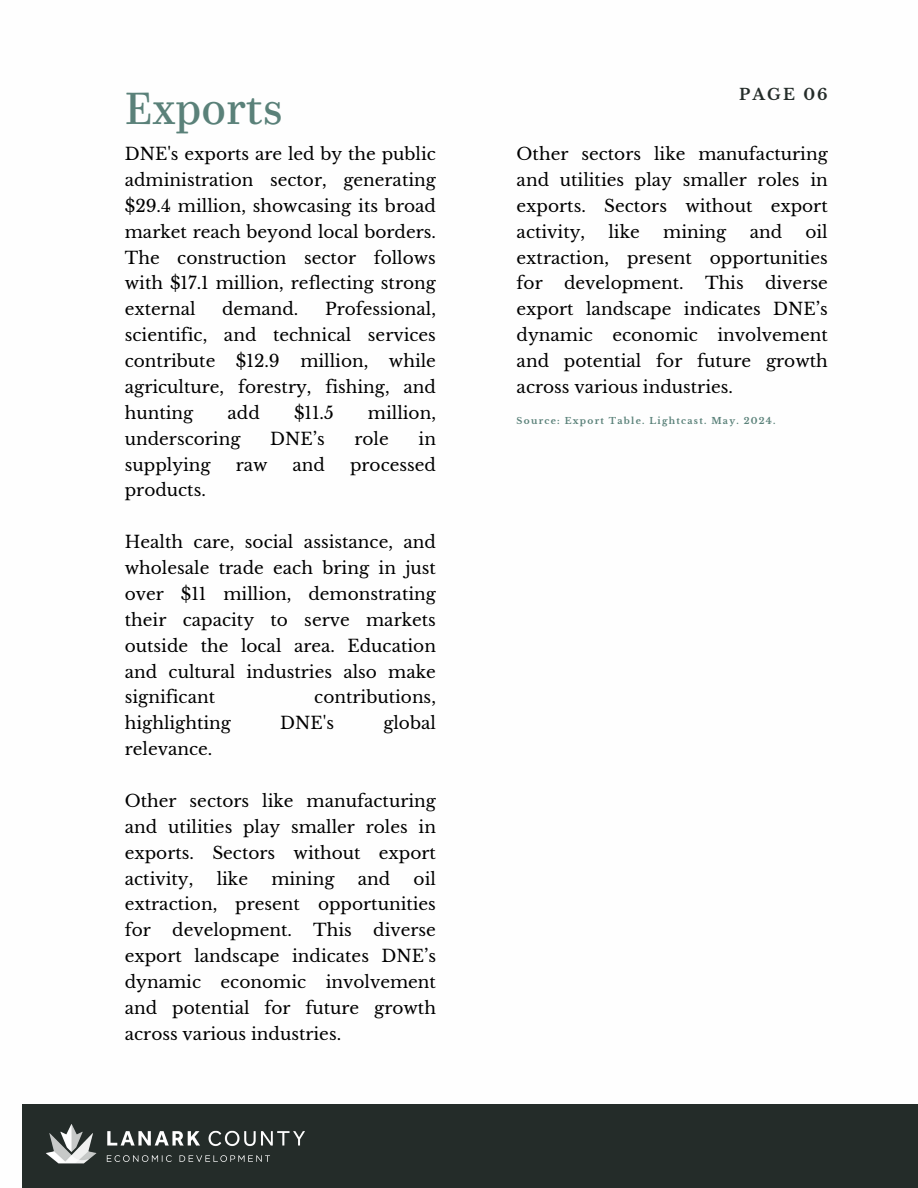
<style>
.page{position:relative;width:918px;height:1188px;background:#fff}
.page>*{position:absolute;margin:0;border:0;box-sizing:border-box;transform-origin:0 0}
.t1{font:42.3px "Parmigiano Piccolo HL";color:#5a8179}
.t2{font:16.95px/25.8px "Libre Baskerville";color:#000;text-align:justify}
.t3{font:700 15.6px "Libre Baskerville";letter-spacing:.14em;color:#242c29}
.t4{font:700 9px "Libre Baskerville";letter-spacing:.14em;color:#5a8179}
</style>
<div class="page">
<div style="left:23px;top:1104px;width:895px;height:84px;background:#242c29"></div>
<img style="left:46px;top:1124px;width:259px;height:40px">
<h3 class="t1" style="left:125px;top:82px;width:159px">Exports</h3>
<h2 class="t3" style="left:739px;top:85px;width:90px">PAGE 06</h2>
<h1 class="t2" style="left:125px;top:141px;width:313px">DNE's exports are led by the public administration sector, generating $29.4 million, showcasing its broad market reach beyond local borders.<br>The construction sector follows with $17.1 million, reflecting strong external</h1>
<h1 class="t2" style="left:125px;top:297px;width:313px;text-indent:200px">Professional, scientific, and technical services contribute $12.9 million, while agriculture, forestry, fishing, and hunting</h1>
<h1 class="t2" style="left:222px;top:297px;width:78px">demand.</h1>
<h1 class="t2" style="left:228px;top:400px;width:34px">add</h1>
<h1 class="t2" style="left:294px;top:400px;width:41px">$11.5</h1>
<h1 class="t2" style="left:368px;top:400px;width:70px">million,</h1>
<h1 class="t2" style="left:125px;top:426px;width:117px">underscoring</h1>
<h1 class="t2" style="left:270px;top:426px;width:56px">DNE’s</h1>
<h1 class="t2" style="left:354px;top:426px;width:36px">role</h1>
<h1 class="t2" style="left:419px;top:426px;width:19px">in</h1>
<h1 class="t2" style="left:125px;top:452px;width:87px">supplying</h1>
<h1 class="t2" style="left:236px;top:452px;width:33px">raw</h1>
<h1 class="t2" style="left:293px;top:452px;width:34px">and</h1>
<h1 class="t2" style="left:350px;top:452px;width:87px">processed</h1>
<h1 class="t2" style="left:125px;top:478px;width:83px">products.</h1>
<h3 class="t2" style="left:125px;top:529px;width:313px">Health care, social assistance, and wholesale trade each bring in just over $11 million, demonstrating their capacity to serve markets outside the local area. Education and cultural industries also make significant</h3>
<h3 class="t2" style="left:314px;top:685px;width:123px">contributions,</h3>
<h3 class="t2" style="left:125px;top:711px;width:108px">highlighting</h3>
<h3 class="t2" style="left:280px;top:711px;width:55px">DNE's</h3>
<h3 class="t2" style="left:383px;top:711px;width:54px">global</h3>
<h3 class="t2" style="left:125px;top:736px;width:89px">relevance.</h3>
<h3 class="t2" style="left:125px;top:788px;width:313px">Other sectors like manufacturing and utilities play smaller roles in exports. Sectors without export activity,</h3>
<h3 class="t2" style="left:125px;top:866px;width:313px;text-indent:289px">oil extraction, present opportunities for</h3>
<h3 class="t2" style="left:217px;top:866px;width:33px">like</h3>
<h3 class="t2" style="left:271px;top:866px;width:65px">mining</h3>
<h3 class="t2" style="left:358px;top:866px;width:34px">and</h3>
<h3 class="t2" style="left:125px;top:918px;width:313px;text-indent:249px">diverse export landscape indicates DNE’s dynamic economic involvement and potential for future growth across various industries.</h3>
<h3 class="t2" style="left:172px;top:918px;width:121px">development.</h3>
<h3 class="t2" style="left:313px;top:918px;width:40px">This</h3>
<p class="t2" style="left:517px;top:141px;width:313px">Other sectors like manufacturing and utilities play smaller roles in exports. Sectors without export activity,</p>
<p class="t2" style="left:517px;top:219px;width:313px;text-indent:289px">oil extraction, present opportunities for</p>
<p class="t2" style="left:608px;top:219px;width:33px">like</p>
<p class="t2" style="left:663px;top:219px;width:65px">mining</p>
<p class="t2" style="left:750px;top:219px;width:34px">and</p>
<p class="t2" style="left:517px;top:271px;width:313px;text-indent:249px">diverse export landscape indicates DNE’s dynamic economic involvement and potential for future growth across various industries.</p>
<p class="t2" style="left:564px;top:271px;width:121px">development.</p>
<p class="t2" style="left:705px;top:271px;width:40px">This</p>
<p class="t4" style="left:517px;top:416px;width:260px">Source: Export Table. Lightcast. May. 2024.</p>
</div>
